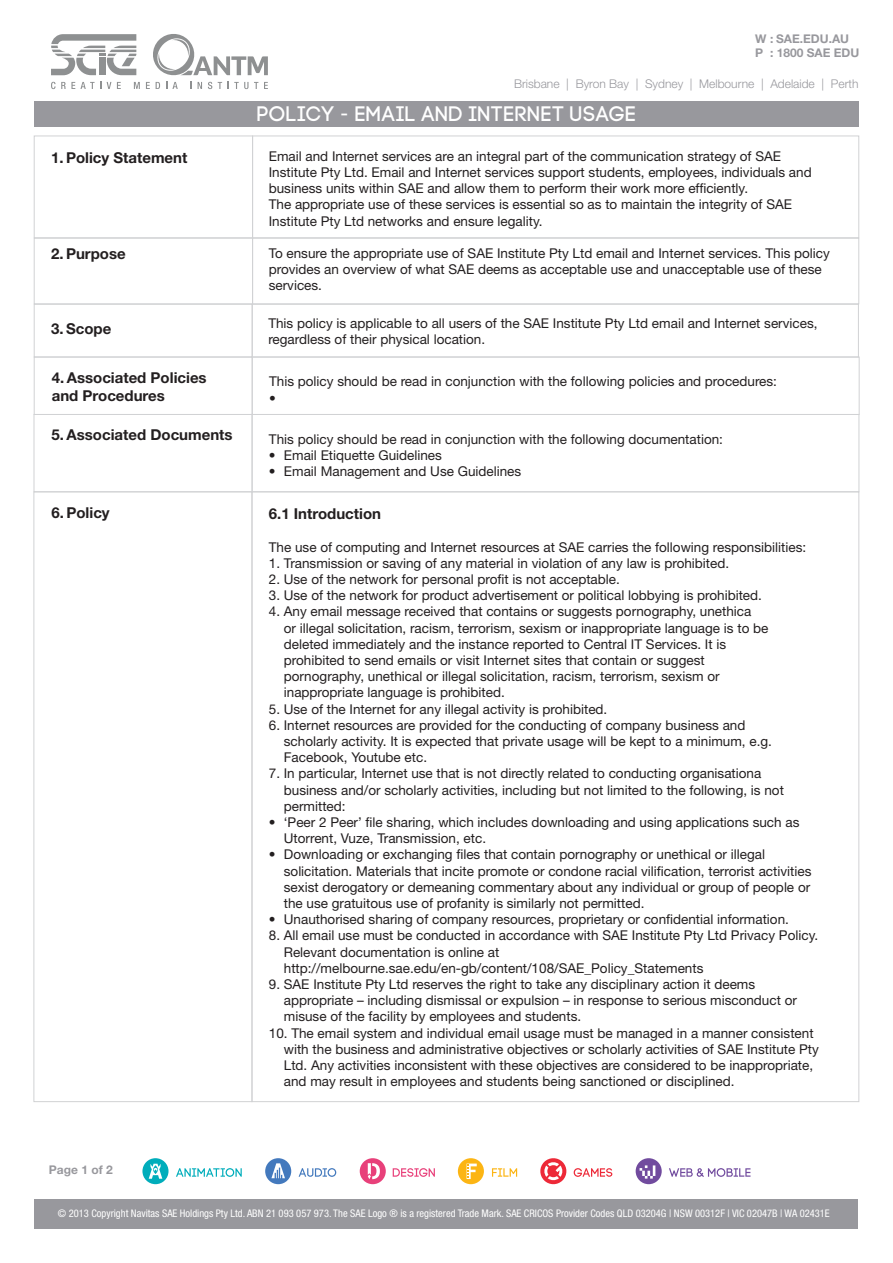
<style>
.page{position:relative;width:893px;height:1263px;background:#fff}
.page>*{position:absolute;margin:0;border:0;box-sizing:border-box;transform-origin:0 0}
.t1{font:21px "Code Pro";color:#fff}
.t2{font:700 15px/18px "Helvetica Neue LT Std";color:#231f20}
.t3{font:13.5px/16.2px "Helvetica Neue LT Std";color:#231f20}
.t4{font:300 12px "Helvetica Neue LT Std";color:#98989d}
.t5{font:700 12px "Helvetica Neue LT Std";color:#98989d}
.t6{font:condensed 10.5px "Helvetica Neue LT Std";color:#fff}
</style>
<div class="page">
<div style="left:34px;top:101px;width:825px;height:25px;background:#98989d"></div>
<svg style="left:51px;top:82px;width:50px;height:7px"></svg>
<svg style="left:107px;top:82px;width:4px;height:7px"></svg>
<svg style="left:117px;top:82px;width:4px;height:7px"></svg>
<svg style="left:134px;top:82px;width:6px;height:7px"></svg>
<svg style="left:146px;top:34px;width:122px;height:55px"></svg>
<svg style="left:51px;top:34px;width:85px;height:41px"></svg>
<svg style="left:176px;top:1168px;width:66px;height:9px"></svg>
<svg style="left:142px;top:1158px;width:27px;height:26px"></svg>
<svg style="left:299px;top:1168px;width:37px;height:9px"></svg>
<svg style="left:265px;top:1158px;width:26px;height:26px"></svg>
<svg style="left:393px;top:1168px;width:42px;height:9px"></svg>
<svg style="left:360px;top:1158px;width:26px;height:26px"></svg>
<svg style="left:492px;top:1168px;width:25px;height:9px"></svg>
<svg style="left:458px;top:1158px;width:26px;height:26px"></svg>
<svg style="left:574px;top:1168px;width:38px;height:9px"></svg>
<svg style="left:540px;top:1158px;width:27px;height:27px"></svg>
<svg style="left:669px;top:1168px;width:81px;height:9px"></svg>
<svg style="left:636px;top:1158px;width:26px;height:26px"></svg>
<div style="left:34px;top:136px;width:219px;height:102px;border:1px solid #d1d2d4"></div>
<div style="left:34px;top:238px;width:219px;height:66px;border:1px solid #d1d2d4"></div>
<div style="left:34px;top:304px;width:218px;height:53px;border:1px solid #d1d2d4"></div>
<div style="left:34px;top:357px;width:218px;height:58px;border:1px solid #d1d2d4"></div>
<div style="left:252px;top:136px;width:607px;height:102px;border:1px solid #d1d2d4"></div>
<div style="left:252px;top:238px;width:607px;height:66px;border:1px solid #d1d2d4"></div>
<div style="left:252px;top:304px;width:607px;height:53px;border:1px solid #d1d2d4"></div>
<div style="left:252px;top:357px;width:607px;height:58px;border:1px solid #d1d2d4"></div>
<div style="left:35px;top:1199px;width:823px;height:30px;background:#98989d"></div>
<div style="left:34px;top:414px;width:218px;height:78px;border:1px solid #d1d2d4"></div>
<div style="left:252px;top:414px;width:607px;height:78px;border:1px solid #d1d2d4"></div>
<div style="left:34px;top:492px;width:218px;height:610px;border:1px solid #d1d2d4"></div>
<p class="t5" style="left:755px;top:31px;width:96px">W : SAE.EDU.AU</p>
<p class="t5" style="left:755px;top:45px;width:106px">P : 1800 SAE EDU</p>
<p class="t2" style="left:51px;top:148px;width:138px">1. Policy Statement</p>
<p class="t2" style="left:51px;top:244px;width:76px">2. Purpose</p>
<p class="t2" style="left:51px;top:319px;width:62px">3. Scope</p>
<p class="t2" style="left:52px;top:368px;width:156px">4. Associated Policies and Procedures</p>
<p class="t4" style="left:514px;top:77px;width:346px">Brisbane | Byron Bay | Sydney | Melbourne | Adelaide | Perth</p>
<p class="t1" style="left:257px;top:102px;width:381px">POLICY - EMAIL AND INTERNET USAGE</p>
<p class="t3" style="left:269px;top:148px;width:544px">Email and Internet services are an integral part of the communication strategy of SAE<br>Institute Pty Ltd. Email and Internet services support students, employees, individuals and business units within SAE and allow them to perform their work more efficiently.</p>
<p class="t3" style="left:269px;top:196px;width:525px">The appropriate use of these services is essential so as to maintain the integrity of SAE<br>Institute Pty Ltd networks and ensure legality.</p>
<p class="t3" style="left:269px;top:245px;width:563px">To ensure the appropriate use of SAE Institute Pty Ltd email and Internet services. This policy provides an overview of what SAE deems as acceptable use and unacceptable use of these services.</p>
<p class="t3" style="left:268px;top:315px;width:551px">This policy is applicable to all users of the SAE Institute Pty Ltd email and Internet services, regardless of their physical location.</p>
<p class="t3" style="left:269px;top:373px;width:509px">This policy should be read in conjunction with the following policies and procedures:</p>
<p class="t3" style="left:269px;top:390px;width:8px">•</p>
<p class="t2" style="left:52px;top:426px;width:183px">5. Associated Documents</p>
<p class="t3" style="left:269px;top:431px;width:456px">This policy should be read in conjunction with the following documentation:</p>
<p class="t3" style="left:269px;top:447px;width:175px">• Email Etiquette Guidelines</p>
<p class="t3" style="left:269px;top:463px;width:254px">• Email Management and Use Guidelines</p>
<p class="t2" style="left:51px;top:503px;width:60px">6. Policy</p>
<p class="t2" style="left:269px;top:504px;width:114px">6.1 Introduction</p>
<p class="t3" style="left:269px;top:538px;width:539px">The use of computing and Internet resources at SAE carries the following responsibilities:</p>
<p class="t3" style="left:269px;top:555px;width:462px">1. Transmission or saving of any material in violation of any law is prohibited.</p>
<p class="t3" style="left:269px;top:571px;width:353px">2. Use of the network for personal profit is not acceptable.</p>
<p class="t3" style="left:269px;top:587px;width:495px">3. Use of the network for product advertisement or political lobbying is prohibited.</p>
<p class="t3" style="left:284px;top:603px;width:486px;text-indent:-15px">4. Any email message received that contains or suggests pornography, unethica<br>or illegal solicitation, racism, terrorism, sexism or inappropriate language is to be</p>
<p class="t3" style="left:284px;top:636px;width:444px">deleted immediately and the instance reported to Central IT Services. It is prohibited to send emails or visit Internet sites that contain or suggest pornography, unethical or illegal solicitation, racism, terrorism, sexism or inappropriate language is prohibited.</p>
<p class="t3" style="left:269px;top:700px;width:340px">5. Use of the Internet for any illegal activity is prohibited.</p>
<p class="t3" style="left:284px;top:717px;width:490px;text-indent:-15px">6. Internet resources are provided for the conducting of company business and scholarly activity. It is expected that private usage will be kept to a minimum, e.g.<br>Facebook, Youtube etc.</p>
<p class="t3" style="left:284px;top:765px;width:502px;text-indent:-15px">7. In particular, Internet use that is not directly related to conducting organisationa business and/or scholarly activities, including but not limited to the following, is not</p>
<p class="t3" style="left:284px;top:798px;width:63px">permitted:</p>
<p class="t3" style="left:284px;top:814px;width:517px;text-indent:-15px">• ‘Peer 2 Peer’ file sharing, which includes downloading and using applications such as<br>Utorrent, Vuze, Transmission, etc.</p>
<p class="t3" style="left:284px;top:846px;width:529px;text-indent:-15px">• Downloading or exchanging files that contain pornography or unethical or illegal solicitation. Materials that incite promote or condone racial vilification, terrorist activities sexist derogatory or demeaning commentary about any individual or group of people or the use gratuitous use of profanity is similarly not permitted.</p>
<p class="t3" style="left:269px;top:911px;width:522px">• Unauthorised sharing of company resources, proprietary or confidential information.</p>
<p class="t3" style="left:284px;top:927px;width:536px;text-indent:-15px">8. All email use must be conducted in accordance with SAE Institute Pty Ltd Privacy Policy.<br>Relevant documentation is online at http://melbourne.sae.edu/en-gb/content/108/SAE_Policy_Statements</p>
<p class="t3" style="left:284px;top:976px;width:515px;text-indent:-15px">9. SAE Institute Pty Ltd reserves the right to take any disciplinary action it deems appropriate – including dismissal or expulsion – in response to serious misconduct or misuse of the facility by employees and students.</p>
<p class="t3" style="left:284px;top:1024px;width:537px;text-indent:-15px">10. The email system and individual email usage must be managed in a manner consistent with the business and administrative objectives or scholarly activities of SAE Institute Pty Ltd. Any activities inconsistent with these objectives are considered to be inappropriate, and may result in employees and students being sanctioned or disciplined.</p>
<p class="t5" style="left:49px;top:1162px;width:65px">Page 1 of 2</p>
<p class="t6" style="left:58px;top:1207px;width:773px">© 2013 Copyright Navitas SAE Holdings Pty Ltd. ABN 21 093 057 973. The SAE Logo ® is a registered Trade Mark. SAE CRICOS Provider Codes QLD 03204G | NSW 00312F | VIC 02047B | WA 02431E</p>
</div>
